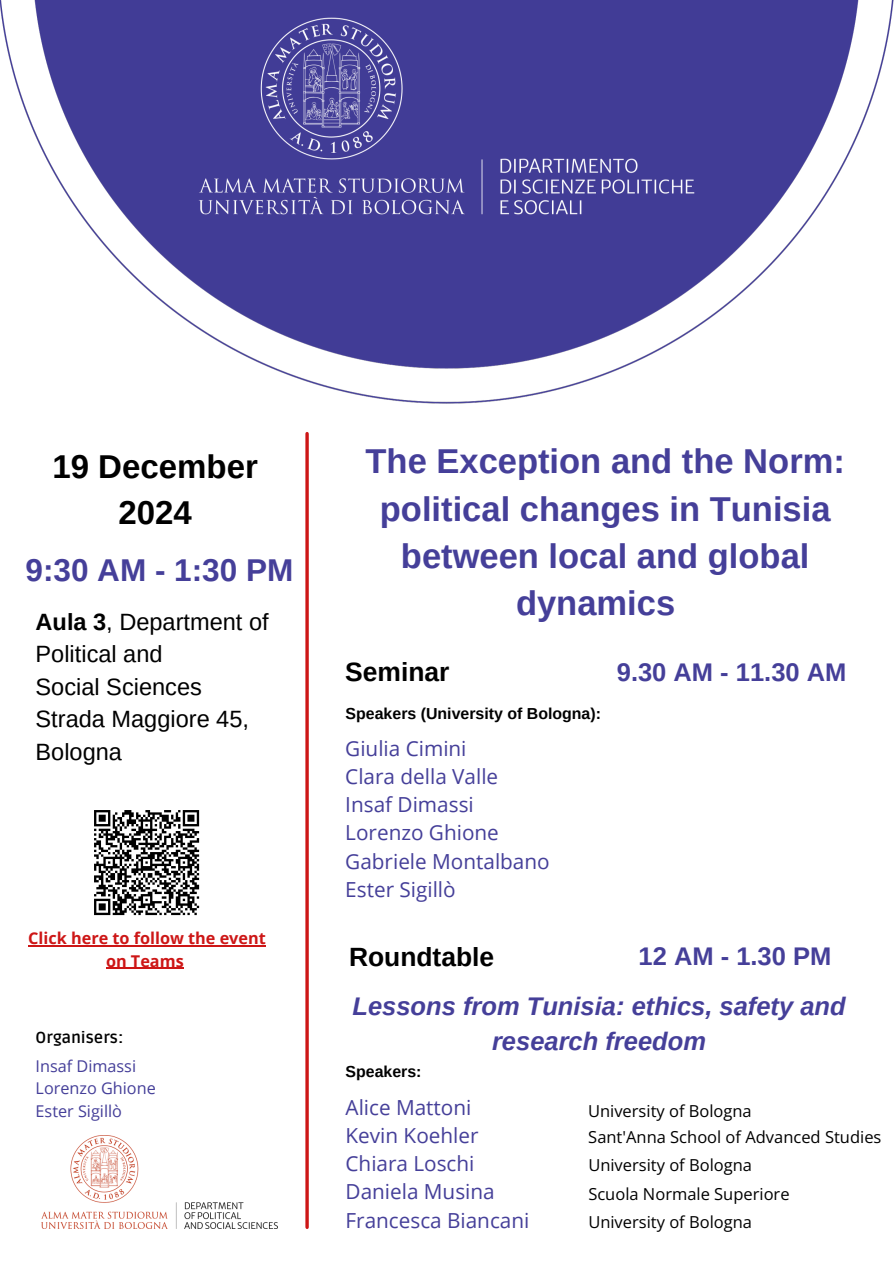
<style>
.page{position:relative;width:894px;height:1264px;background:#fff}
.page>*{position:absolute;margin:0;border:0;box-sizing:border-box;transform-origin:0 0}
.t1{font:700 34.5px/47.2px "Arimo";color:#453f99;text-align:center}
.t2{font:700 33px/46.2px "Arimo";color:#000;text-align:center}
.t3{font:700 31.5px "Arimo";color:#453f99}
.t4{font:700 26.4px "Arimo";color:#000}
.t5{font:italic 700 25.5px/34.8px "Arimo";color:#453f99;text-align:center}
.t6{font:700 25.5px "Arimo";color:#453f99}
.t7{font:23.55px/32.7px "Arimo";color:#000}
.t8{font:20.7px/28.2px "Open Sans";color:#453f99}
.t9{font:16.5px "Open Sans";color:#000}
.t10{font:16.2px "Open Sans";color:#453f99}
.t11{font:700 16.2px/22.5px "Open Sans";color:#cd1616;text-align:center}
.t12{font:700 15.9px "Arimo";color:#000}
.t13{font:700 15.9px "Ruda";color:#000}
.s1{font-weight:700}
</style>
<div class="page">
<img style="left:0;top:0;width:893px;height:1229px">
<svg style="left:305px;top:433px;width:4px;height:794px;background:#d43939"></svg>
<img style="left:41px;top:1135px;width:237px;height:93px">
<div style="left:89px;top:805px;width:115px;height:114px;background:#fff"></div>
<svg style="left:94px;top:810px;width:106px;height:106px"></svg>
<hr style="left:28px;top:945px;width:238px;height:1px;background:#cd1616">
<hr style="left:106px;top:967px;width:78px;height:2px;background:#cd1616">
<h5 class="t2" style="left:52px;top:443px;width:207px">19 December<br>2024</h5>
<h1 class="t3" style="left:25px;top:553px;width:269px">9:30 AM - 1:30 PM</h1>
<h2 class="t7" style="left:36px;top:605px;width:234px"><span class="s1">Aula 3</span>, Department of<br>Political and<br>Social Sciences<br>Strada Maggiore 45,<br>Bologna</h2>
<p class="t11" style="left:28px;top:926px;width:239px">Click here to follow the event on Teams</p>
<p class="t13" style="left:36px;top:1028px;width:89px">Organisers:</p>
<p class="t10" style="left:36px;top:1054px;width:102px">Insaf Dimassi</p>
<p class="t10" style="left:36px;top:1077px;width:122px">Lorenzo Ghione</p>
<h2 class="t10" style="left:36px;top:1099px;width:88px">Ester Sigillò</h2>
<p class="t1" style="left:365px;top:438px;width:481px">The Exception and the Norm: political changes in Tunisia between local and global dynamics</p>
<p class="t4" style="left:345px;top:656px;width:106px">Seminar</p>
<p class="t12" style="left:345px;top:705px;width:257px">Speakers (University of Bologna):</p>
<h3 class="t8" style="left:345px;top:733px;width:206px">Giulia Cimini<br>Clara della Valle<br>Insaf Dimassi<br>Lorenzo Ghione<br>Gabriele Montalbano<br>Ester Sigillò</h3>
<p class="t6" style="left:616px;top:658px;width:231px">9.30 AM - 11.30 AM</p>
<h6 class="t4" style="left:349px;top:941px;width:147px">Roundtable</h6>
<p class="t6" style="left:638px;top:942px;width:194px">12 AM - 1.30 PM</p>
<p class="t5" style="left:352px;top:988px;width:494px">Lessons from Tunisia: ethics, safety and research freedom</p>
<h6 class="t12" style="left:345px;top:1062px;width:77px">Speakers:</h6>
<p class="t8" style="left:345px;top:1092px;width:185px">Alice Mattoni<br>Kevin Koehler<br>Chiara Loschi<br>Daniela Musina<br>Francesca Biancani</p>
<p class="t9" style="left:588px;top:1098px;width:165px">University of Bologna</p>
<h4 class="t9" style="left:588px;top:1125px;width:294px">Sant'Anna School of Advanced Studies</h4>
<h3 class="t9" style="left:588px;top:1153px;width:165px">University of Bologna</h3>
<h4 class="t9" style="left:588px;top:1181px;width:203px">Scuola Normale Superiore</h4>
<h4 class="t9" style="left:588px;top:1210px;width:165px">University of Bologna</h4>
</div>
